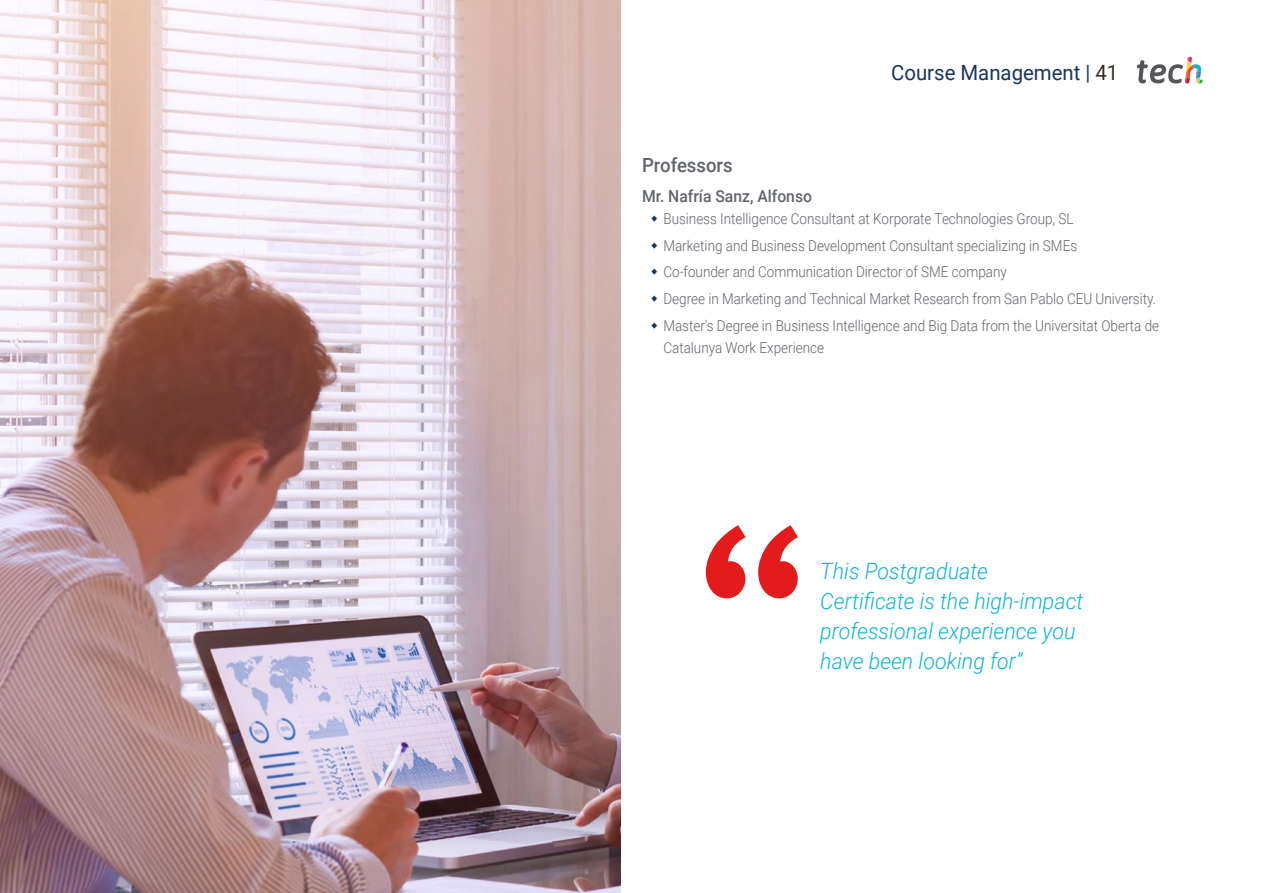
<style>
.page{position:relative;width:1263px;height:893px;background:#fff}
.page>*{position:absolute;margin:0;border:0;box-sizing:border-box;transform-origin:0 0}
.t1{font:italic 300 22.5px/30px "Roboto";color:#0fb6cf;scale:.95 1}
.t2{font:21px "Roboto";color:#1a355c}
.t3{font:500 19.5px "Roboto";color:#61646a;scale:.95 1}
.t4{font:500 16.5px "Roboto";color:#61646a;scale:.95 1}
.t5{font:300 15px/26.7px "Roboto";color:#61646a;scale:.9 1}
.s1{color:#312e20}
</style>
<div class="page">
<svg style="left:1137px;top:57px;width:65px;height:27px"></svg>
<img style="left:0;top:0;width:621px;height:893px">
<svg style="left:706px;top:525px;width:92px;height:73px"></svg>
<h3 class="t3" style="left:642px;top:152px;width:97px">Professors</h3>
<h2 class="t2" style="left:891px;top:57px;width:229px">Course Management | <span class="s1">41</span></h2>
<p class="t4" style="left:642px;top:184px;width:180px">Mr. Nafría Sanz, Alfonso</p>
<p class="t5" style="left:663px;top:205px;width:552px">Business Intelligence Consultant at Korporate Technologies Group, SL<br>Marketing and Business Development Consultant specializing in SMEs<br>Co-founder and Communication Director of SME company<br>Degree in Marketing and Technical Market Research from San Pablo CEU University.<br>Master's Degree in Business Intelligence and Big Data from the Universitat Oberta de</p>
<p class="t5" style="left:663px;top:334px;width:180px">Catalunya Work Experience</p>
<h1 class="t1" style="left:820px;top:555px;width:278px">This Postgraduate<br>Certificate is the high-impact professional experience you have been looking for”</h1>
</div>
